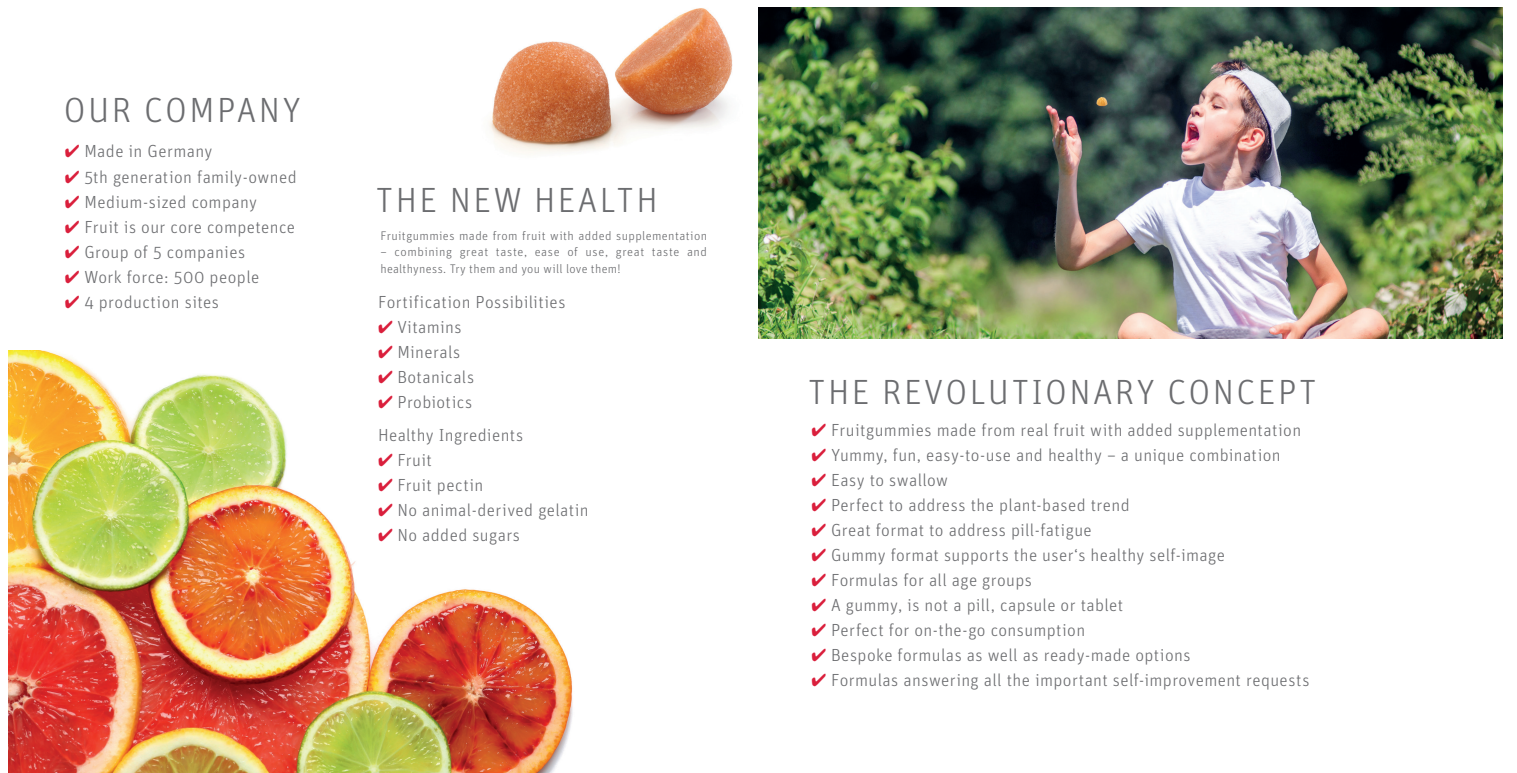
<style>
.page{position:relative;width:1517px;height:773px;background:#fff}
.page>*{position:absolute;margin:0;border:0;box-sizing:border-box;transform-origin:0 0}
.head{font:300 35px "Unit OT";letter-spacing:.07em;color:#6c6d70}
.Copy{font:300 17.5px "Unit OT";letter-spacing:.02em;color:#6c6d70}
.Copy_Abs_nach_2_3{font:300 12.5px/16.2px "Unit OT";letter-spacing:.03em;color:#6c6d70}
.s1{color:#da1f3c}
</style>
<div class="page">
<img style="left:489px;top:8px;width:244px;height:146px">
<img style="left:8px;top:350px;width:565px;height:422px">
<img style="left:758px;top:7px;width:744px;height:331px">
<p class="head" style="left:64px;top:89px;width:238px">OUR COMPANY</p>
<p class="Copy" style="left:65px;top:141px;width:149px"><span class="s1">✔</span> Made in Germany</p>
<p class="Copy" style="left:65px;top:166px;width:233px"><span class="s1">✔</span> 5th generation family-owned</p>
<p class="Copy" style="left:65px;top:191px;width:194px"><span class="s1">✔</span> Medium-sized company</p>
<p class="Copy" style="left:65px;top:216px;width:232px"><span class="s1">✔</span> Fruit is our core competence</p>
<p class="Copy" style="left:65px;top:241px;width:182px"><span class="s1">✔</span> Group of 5 companies</p>
<p class="Copy" style="left:65px;top:266px;width:196px"><span class="s1">✔</span> Work force: 500 people</p>
<p class="Copy" style="left:65px;top:291px;width:156px"><span class="s1">✔</span> 4 production sites</p>
<p class="head" style="left:376px;top:179px;width:283px">THE NEW HEALTH</p>
<p class="Copy_Abs_nach_2_3" style="left:380px;top:227px;width:328px">Fruitgummies made from fruit with added supplementation</p>
<p class="Copy_Abs_nach_2_3" style="left:380px;top:244px;width:328px">– combining great taste, ease of use, great taste and healthyness. Try them and you will love them!</p>
<p class="Copy" style="left:378px;top:291px;width:189px">Fortification Possibilities</p>
<p class="Copy" style="left:378px;top:316px;width:85px"><span class="s1">✔</span> Vitamins</p>
<p class="Copy" style="left:378px;top:341px;width:84px"><span class="s1">✔</span> Minerals</p>
<p class="Copy" style="left:378px;top:366px;width:98px"><span class="s1">✔</span> Botanicals</p>
<p class="Copy" style="left:378px;top:391px;width:96px"><span class="s1">✔</span> Probiotics</p>
<p class="Copy" style="left:378px;top:424px;width:147px">Healthy Ingredients</p>
<p class="Copy" style="left:378px;top:449px;width:55px"><span class="s1">✔</span> Fruit</p>
<p class="Copy" style="left:378px;top:474px;width:107px"><span class="s1">✔</span> Fruit pectin</p>
<p class="Copy" style="left:378px;top:499px;width:212px"><span class="s1">✔</span> No animal-derived gelatin</p>
<p class="Copy" style="left:378px;top:524px;width:143px"><span class="s1">✔</span> No added sugars</p>
<p class="head" style="left:808px;top:371px;width:509px">THE REVOLUTIONARY CONCEPT</p>
<p class="Copy" style="left:811px;top:419px;width:491px"><span class="s1">✔</span> Fruitgummies made from real fruit with added supplementation</p>
<p class="Copy" style="left:811px;top:444px;width:470px"><span class="s1">✔</span> Yummy, fun, easy-to-use and healthy – a unique combination</p>
<p class="Copy" style="left:811px;top:469px;width:138px"><span class="s1">✔</span> Easy to swallow</p>
<p class="Copy" style="left:811px;top:494px;width:319px"><span class="s1">✔</span> Perfect to address the plant-based trend</p>
<p class="Copy" style="left:811px;top:519px;width:282px"><span class="s1">✔</span> Great format to address pill-fatigue</p>
<p class="Copy" style="left:811px;top:544px;width:415px"><span class="s1">✔</span> Gummy format supports the user‘s healthy self-image</p>
<p class="Copy" style="left:811px;top:569px;width:222px"><span class="s1">✔</span> Formulas for all age groups</p>
<p class="Copy" style="left:811px;top:594px;width:313px"><span class="s1">✔</span> A gummy, is not a pill, capsule or tablet</p>
<p class="Copy" style="left:811px;top:619px;width:275px"><span class="s1">✔</span> Perfect for on-the-go consumption</p>
<p class="Copy" style="left:811px;top:644px;width:380px"><span class="s1">✔</span> Bespoke formulas as well as ready-made options</p>
<p class="Copy" style="left:811px;top:669px;width:499px"><span class="s1">✔</span> Formulas answering all the important self-improvement requests</p>
</div>
